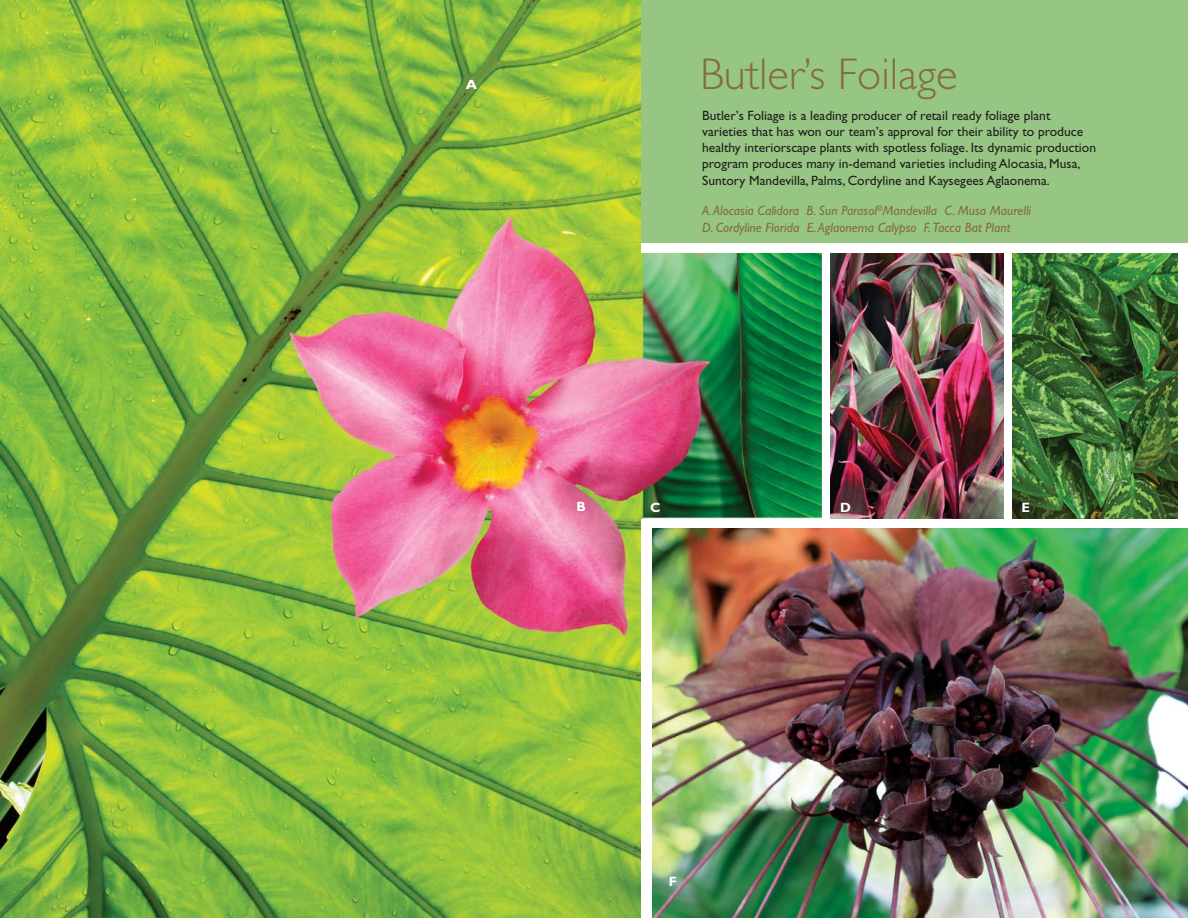
<style>
.page{position:relative;width:1188px;height:918px;background:#fff}
.page>*{position:absolute;margin:0;border:0;box-sizing:border-box;transform-origin:0 0}
.t1{font:300 44.55px "Gill Sans";color:#846d3d}
.t2{font:13.5px/16.2px "Gill Sans";color:#231f20}
.t3{font:italic 13.5px/16.5px "Gill Sans";color:#846d3d}
.t4{font:700 13.5px "Gill Sans";color:#fff}
</style>
<div class="page">
<img style="left:0;top:0;width:821px;height:918px">
<div style="left:641px;top:0;width:547px;height:243px;background:#97c684"></div>
<img style="left:831px;top:253px;width:172px;height:266px">
<img style="left:1013px;top:253px;width:165px;height:266px">
<img style="left:652px;top:528px;width:536px;height:390px">
<div style="left:641px;top:243px;width:547px;height:9px;background:#fff"></div>
<div style="left:641px;top:519px;width:547px;height:9px;background:#fff"></div>
<div style="left:641px;top:524px;width:9px;height:394px;background:#fff"></div>
<p class="t4" style="left:466px;top:77px;width:13px">A</p>
<h1 class="t1" style="left:700px;top:57px;width:259px">Butler’s Foilage</h1>
<p class="t2" style="left:702px;top:109px;width:395px">Butler’s Foliage is a leading producer of retail ready foliage plant varieties that has won our team’s approval for their ability to produce healthy interiorscape plants with spotless foliage. Its dynamic production program produces many in-demand varieties including Alocasia, Musa, Suntory Mandevilla, Palms, Cordyline and Kaysegees Aglaonema.</p>
<p class="t3" style="left:702px;top:204px;width:330px">A. Alocasia Calidora B. Sun Parasol<sup>®</sup>Mandevilla C. Musa Maurelli<br>D. Cordyline Florida E. Aglaonema Calypso F.Tacca Bat Plant</p>
<p class="t4" style="left:577px;top:502px;width:11px">B</p>
<p class="t4" style="left:650px;top:502px;width:12px">C</p>
<p class="t4" style="left:840px;top:502px;width:12px">D</p>
<p class="t4" style="left:1022px;top:502px;width:10px">E</p>
<p class="t4" style="left:669px;top:877px;width:10px">F</p>
</div>
